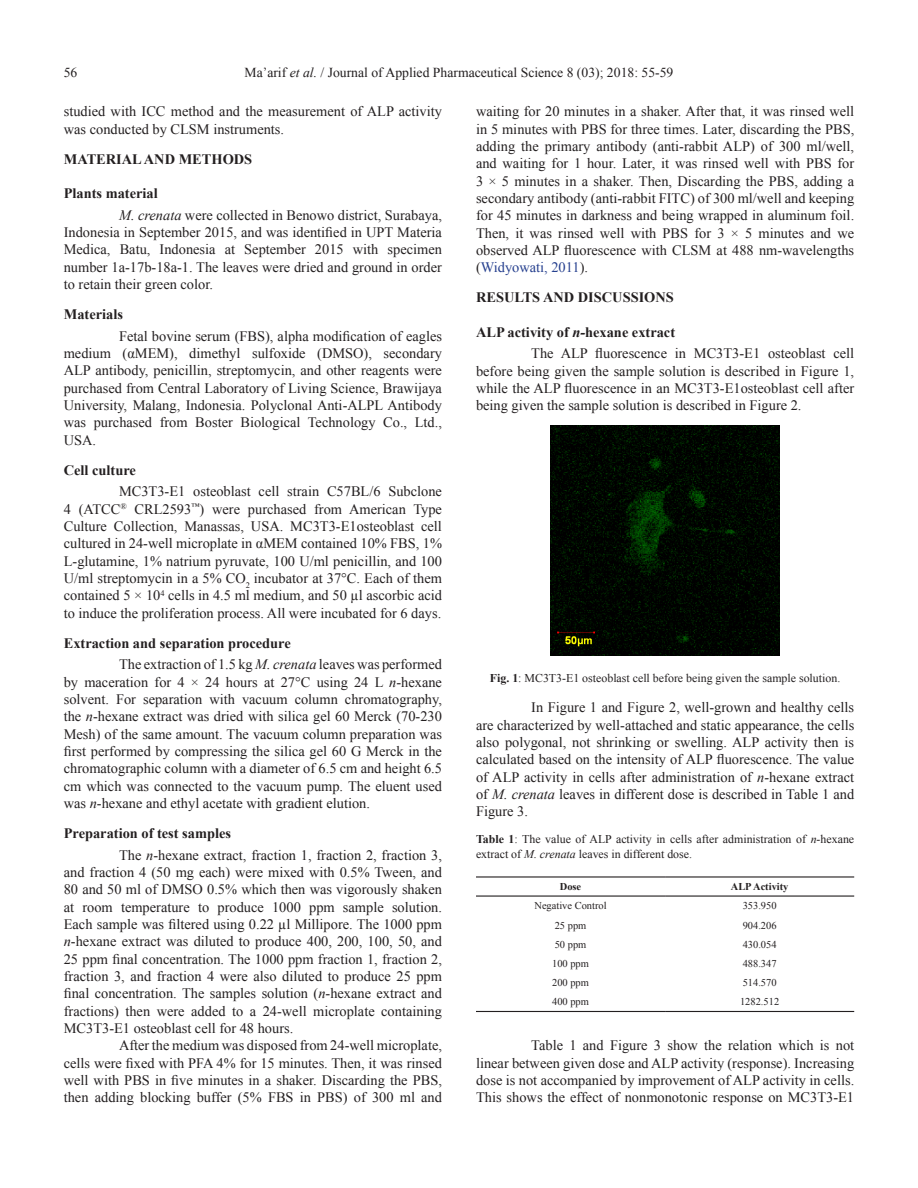
<style>
.page{position:relative;width:918px;height:1188px;background:#fff}
.page>*{position:absolute;margin:0;border:0;box-sizing:border-box;transform-origin:0 0}
.Body_Text{font:14.4px/17.4px "Times New Roman";color:#231f20;text-align:justify}
.Sub_Section{font:700 14.4px "Times New Roman";color:#231f20}
.Section_Head{font:700 14.4px "Times New Roman";color:#231f20}
.Page_Numbers_C{font:13.65px "Times New Roman";color:#231f20}
.Table_Caption{font:11.85px/14.2px "Times New Roman";color:#231f20}
.Figure_Caption_one_c{font:11.85px "Times New Roman";color:#231f20}
.Table_Body{font:10.5px "Times New Roman";color:#231f20}
.Table_Head{font:700 10.5px "Times New Roman";color:#231f20}
.s1{font-style:italic}
.s2{color:#253f8e}
.s3{font-weight:700}
</style>
<div class="page">
<img style="left:550px;top:425px;width:230px;height:230px">
<hr style="left:476px;top:876px;width:189px;height:2px;background:#231f20">
<hr style="left:665px;top:876px;width:189px;height:2px;background:#231f20">
<hr style="left:476px;top:895px;width:189px;height:2px;background:#231f20">
<hr style="left:665px;top:895px;width:189px;height:2px;background:#231f20">
<hr style="left:476px;top:1011px;width:189px;height:1px;background:#231f20">
<hr style="left:665px;top:1011px;width:189px;height:1px;background:#231f20">
<p class="Page_Numbers_C" style="left:64px;top:63px;width:15px">56</p>
<p class="Page_Numbers_C" style="left:245px;top:63px;width:430px">Ma’arif <span class="s1">et al.</span> / Journal of Applied Pharmaceutical Science 8 (03); 2018: 55-59</p>
<p class="Body_Text" style="left:64px;top:103px;width:380px">studied with ICC method and the measurement of ALP activity was conducted by CLSM instruments.</p>
<p class="Section_Head" style="left:64px;top:149px;width:190px">MATERIAL AND METHODS</p>
<p class="Sub_Section" style="left:64px;top:183px;width:95px">Plants material</p>
<p class="Body_Text" style="left:64px;top:206px;width:380px;text-indent:55px"><span class="s1">M. crenata</span> were collected in Benowo district, Surabaya, Indonesia in September 2015, and was identified in UPT Materia Medica, Batu, Indonesia at September 2015 with specimen number 1a-17b-18a-1. The leaves were dried and ground in order to retain their green color.</p>
<p class="Sub_Section" style="left:64px;top:304px;width:61px">Materials</p>
<p class="Body_Text" style="left:64px;top:327px;width:380px;text-indent:55px">Fetal bovine serum (FBS), alpha modification of eagles medium (αMEM), dimethyl sulfoxide (DMSO), secondary ALP antibody, penicillin, streptomycin, and other reagents were purchased from Central Laboratory of Living Science, Brawijaya University, Malang, Indonesia. Polyclonal Anti-ALPL Antibody was purchased from Boster Biological Technology Co., Ltd., USA.</p>
<p class="Sub_Section" style="left:64px;top:460px;width:74px">Cell culture</p>
<p class="Body_Text" style="left:64px;top:483px;width:380px;text-indent:55px">MC3T3-E1 osteoblast cell strain C57BL/6 Subclone 4 (ATCC<sup>®</sup> CRL2593<sup>™</sup>) were purchased from American Type Culture Collection, Manassas, USA. MC3T3-E1osteoblast cell cultured in 24-well microplate in αMEM contained 10% FBS, 1% L-glutamine, 1% natrium pyruvate, 100 U/ml penicillin, and 100<br>U/ml streptomycin in a 5% CO<sub>2</sub> incubator at 37°C. Each of them contained 5 × 10<sup>4</sup> cells in 4.5 ml medium, and 50 µl ascorbic acid to induce the proliferation process. All were incubated for 6 days.</p>
<p class="Sub_Section" style="left:64px;top:633px;width:229px">Extraction and separation procedure</p>
<p class="Body_Text" style="left:64px;top:656px;width:380px;text-indent:55px">The extraction of 1.5 kg <span class="s1">M. crenata</span> leaves was performed by maceration for 4 × 24 hours at 27°C using 24 L <span class="s1">n</span>-hexane solvent. For separation with vacuum column chromatography, the <span class="s1">n</span>-hexane extract was dried with silica gel 60 Merck (70-230<br>Mesh) of the same amount. The vacuum column preparation was first performed by compressing the silica gel 60 G Merck in the chromatographic column with a diameter of 6.5 cm and height 6.5 cm which was connected to the vacuum pump. The eluent used was <span class="s1">n</span>-hexane and ethyl acetate with gradient elution.</p>
<p class="Sub_Section" style="left:64px;top:823px;width:169px">Preparation of test samples</p>
<p class="Body_Text" style="left:64px;top:846px;width:380px;text-indent:55px">The <span class="s1">n</span>-hexane extract, fraction 1, fraction 2, fraction 3, and fraction 4 (50 mg each) were mixed with 0.5% Tween, and 80 and 50 ml of DMSO 0.5% which then was vigorously shaken at room temperature to produce 1000 ppm sample solution.<br>Each sample was filtered using 0.22 µl Millipore. The 1000 ppm <span class="s1">n</span>-hexane extract was diluted to produce 400, 200, 100, 50, and 25 ppm final concentration. The 1000 ppm fraction 1, fraction 2, fraction 3, and fraction 4 were also diluted to produce 25 ppm final concentration. The samples solution (<span class="s1">n</span>-hexane extract and fractions) then were added to a 24-well microplate containing MC3T3-E1 osteoblast cell for 48 hours.</p>
<p class="Body_Text" style="left:64px;top:1037px;width:380px;text-indent:55px">After the medium was disposed from 24-well microplate, cells were fixed with PFA 4% for 15 minutes. Then, it was rinsed well with PBS in five minutes in a shaker. Discarding the PBS, then adding blocking buffer (5% FBS in PBS) of 300 ml and</p>
<p class="Body_Text" style="left:476px;top:103px;width:380px">waiting for 20 minutes in a shaker. After that, it was rinsed well in 5 minutes with PBS for three times. Later, discarding the PBS, adding the primary antibody (anti-rabbit ALP) of 300 ml/well, and waiting for 1 hour. Later, it was rinsed well with PBS for 3 × 5 minutes in a shaker. Then, Discarding the PBS, adding a secondary antibody (anti-rabbit FITC) of 300 ml/well and keeping for 45 minutes in darkness and being wrapped in aluminum foil.<br>Then, it was rinsed well with PBS for 3 × 5 minutes and we observed ALP fluorescence with CLSM at 488 nm-wavelengths (<span class="s2">Widyowati, 2011</span>).</p>
<p class="Section_Head" style="left:476px;top:288px;width:199px">RESULTS AND DISCUSSIONS</p>
<p class="Sub_Section" style="left:476px;top:322px;width:201px">ALP activity of <span class="s1">n-</span>hexane extract</p>
<p class="Body_Text" style="left:476px;top:345px;width:380px;text-indent:55px">The ALP fluorescence in MC3T3-E1 osteoblast cell before being given the sample solution is described in Figure 1, while the ALP fluorescence in an MC3T3-E1osteoblast cell after being given the sample solution is described in Figure 2.</p>
<p class="Figure_Caption_one_c" style="left:490px;top:670px;width:352px"><span class="s3">Fig. 1</span>: MC3T3-E1 osteoblast cell before being given the sample solution.</p>
<p class="Body_Text" style="left:476px;top:699px;width:380px;text-indent:55px">In Figure 1 and Figure 2, well-grown and healthy cells are characterized by well-attached and static appearance, the cells also polygonal, not shrinking or swelling. ALP activity then is calculated based on the intensity of ALP fluorescence. The value of ALP activity in cells after administration of <span class="s1">n-</span>hexane extract of <span class="s1">M. crenata</span> leaves in different dose is described in Table 1 and Figure 3.</p>
<p class="Table_Caption" style="left:476px;top:832px;width:380px"><span class="s3">Table 1</span>: The value of ALP activity in cells after administration of <span class="s1">n-</span>hexane extract of <span class="s1">M. crenata</span> leaves in different dose.</p>
<p class="Table_Head" style="left:560px;top:879px;width:23px">Dose</p>
<p class="Table_Head" style="left:731px;top:879px;width:59px">ALP Activity</p>
<p class="Table_Body" style="left:534px;top:899px;width:74px">Negative Control</p>
<p class="Table_Body" style="left:743px;top:899px;width:35px">353.950</p>
<p class="Table_Body" style="left:555px;top:918px;width:33px">25 ppm</p>
<p class="Table_Body" style="left:743px;top:918px;width:35px">904.206</p>
<p class="Table_Body" style="left:555px;top:937px;width:33px">50 ppm</p>
<p class="Table_Body" style="left:743px;top:937px;width:35px">430.054</p>
<p class="Table_Body" style="left:552px;top:956px;width:38px">100 ppm</p>
<p class="Table_Body" style="left:743px;top:956px;width:35px">488.347</p>
<p class="Table_Body" style="left:552px;top:976px;width:38px">200 ppm</p>
<p class="Table_Body" style="left:743px;top:976px;width:35px">514.570</p>
<p class="Table_Body" style="left:552px;top:995px;width:38px">400 ppm</p>
<p class="Table_Body" style="left:740px;top:995px;width:41px">1282.512</p>
<p class="Body_Text" style="left:476px;top:1037px;width:380px;text-indent:55px">Table 1 and Figure 3 show the relation which is not linear between given dose and ALP activity (response). Increasing dose is not accompanied by improvement of ALP activity in cells.<br>This shows the effect of nonmonotonic response on MC3T3-E1</p>
</div>
